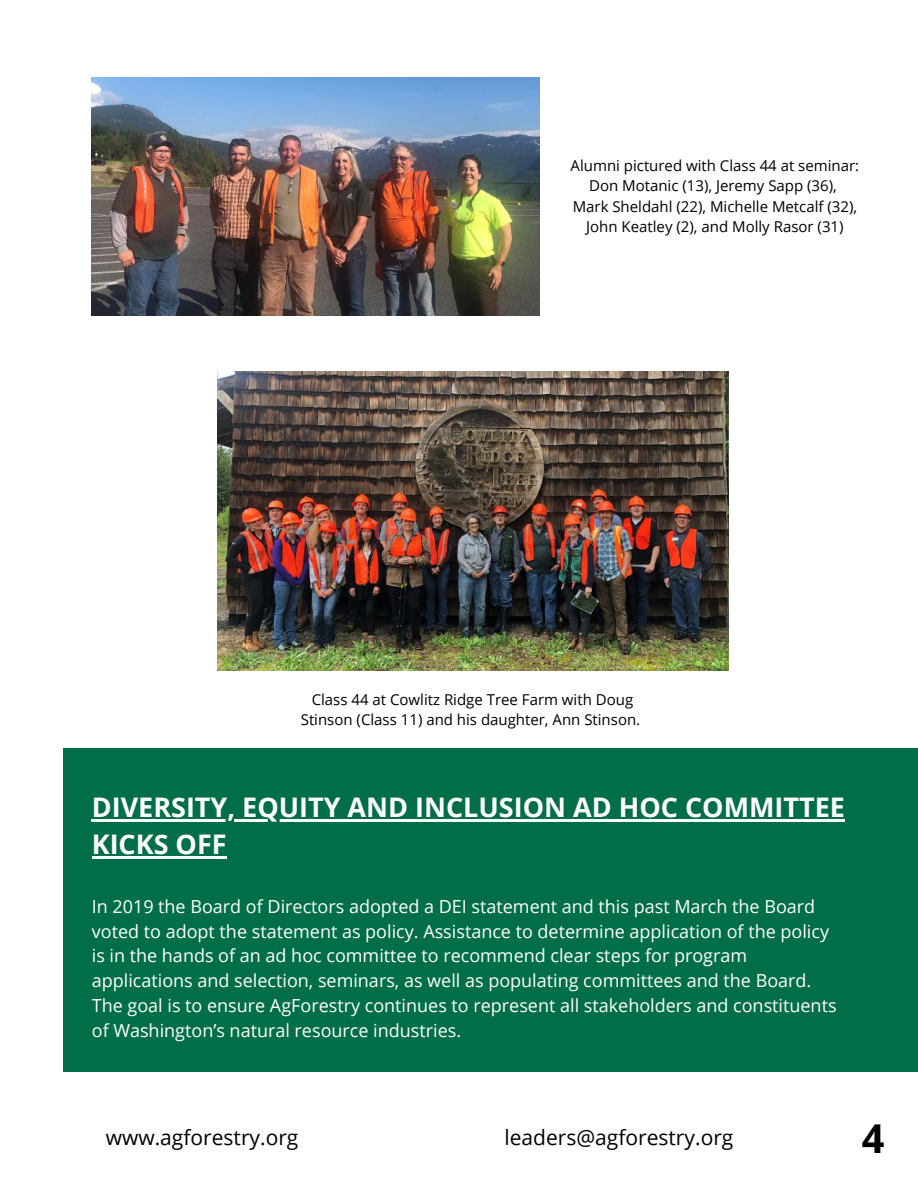
<style>
.page{position:relative;width:918px;height:1188px;background:#fff}
.page>*{position:absolute;margin:0;border:0;box-sizing:border-box;transform-origin:0 0}
.t1{font:700 39.75px "Open Sans";color:#000}
.t2{font:700 27px/37.2px "Open Sans";color:#fff}
.t3{font:21px "Open Sans";color:#000}
.t4{font:18px/24.8px "Open Sans";color:#fff}
.t5{font:15px/20.4px "Open Sans";color:#000;text-align:center}
</style>
<div class="page">
<img style="left:92px;top:77px;width:448px;height:239px">
<img style="left:217px;top:371px;width:511px;height:300px">
<div style="left:63px;top:748px;width:855px;height:324px;background:#006e47"></div>
<hr style="left:92px;top:819px;width:753px;height:2px;background:#fff">
<hr style="left:92px;top:856px;width:135px;height:3px;background:#fff">
<p class="t5" style="left:571px;top:155px;width:290px">Alumni pictured with Class 44 at seminar:<br>Don Motanic (13), Jeremy Sapp (36),<br>Mark Sheldahl (22), Michelle Metcalf (32), John Keatley (2), and Molly Rasor (31)</p>
<p class="t5" style="left:301px;top:689px;width:341px">Class 44 at Cowlitz Ridge Tree Farm with Doug<br>Stinson (Class 11) and his daughter, Ann Stinson.</p>
<h2 class="t2" style="left:92px;top:788px;width:755px">DIVERSITY, EQUITY AND INCLUSION AD HOC COMMITTEE<br>KICKS OFF</h2>
<p class="t4" style="left:92px;top:894px;width:746px">In 2019 the Board of Directors adopted a DEI statement and this past March the Board voted to adopt the statement as policy. Assistance to determine application of the policy is in the hands of an ad hoc committee to recommend clear steps for program applications and selection, seminars, as well as populating committees and the Board.<br>The goal is to ensure AgForestry continues to represent all stakeholders and constituents of Washington’s natural resource industries.</p>
<p class="t3" style="left:106px;top:1123px;width:194px">www.agforestry.org</p>
<p class="t3" style="left:504px;top:1123px;width:231px">leaders@agforestry.org</p>
<h1 class="t1" style="left:862px;top:1110px;width:24px">4</h1>
</div>
